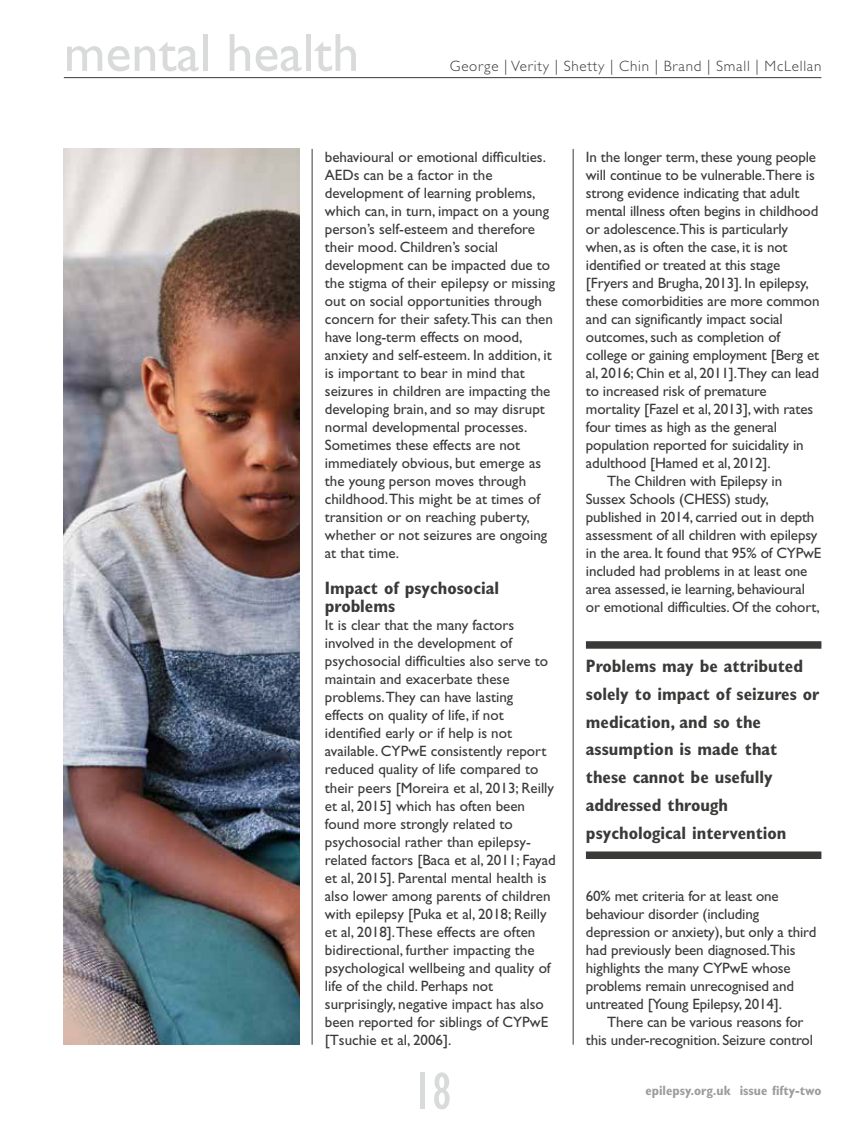
<style>
.page{position:relative;width:864px;height:1136px;background:#fff}
.page>*{position:absolute;margin:0;border:0;box-sizing:border-box;transform-origin:0 0}
.t1{font:54px "Gill Sans Std";color:#d9dada}
.t2{font:condensed 54px "Gill Sans Std";color:#d9dada}
.t3{font:700 condensed 18px/27.8px "Gill Sans Std";color:#3a3a39}
.t4{font:15px/18px "Gill Sans Std";color:#3a3a39}
.t5{font:300 15px "Gill Sans Std";letter-spacing:.05em;color:#3a3a39}
.t6{font:700 condensed 13.5px "Gill Sans Std";color:#9c9c9d}
</style>
<div class="page">
<hr style="left:572px;top:149px;width:1px;height:895px;background:#3a3a39">
<hr style="left:311px;top:149px;width:1px;height:895px;background:#3a3a39">
<hr style="left:64px;top:77px;width:757px;height:1px;background:#3a3a39">
<img style="left:64px;top:149px;width:235px;height:895px">
<div style="left:585px;top:641px;width:236px;height:7px;background:#3a3a39"></div>
<div style="left:585px;top:851px;width:236px;height:7px;background:#3a3a39"></div>
<h1 class="t1" style="left:64px;top:22px;width:297px">mental health</h1>
<p class="t5" style="left:449px;top:58px;width:373px">George | Verity | Shetty | Chin | Brand | Small | McLellan</p>
<p class="t4" style="left:325px;top:148px;width:232px">behavioural or emotional difficulties.<br>AEDs can be a factor in the development of learning problems, which can, in turn, impact on a young person’s self-esteem and therefore their mood. Children’s social development can be impacted due to the stigma of their epilepsy or missing out on social opportunities through concern for their safety.This can then have long-term effects on mood, anxiety and self-esteem. In addition, it is important to bear in mind that seizures in children are impacting the developing brain, and so may disrupt normal developmental processes.<br>Sometimes these effects are not immediately obvious, but emerge as the young person moves through childhood.This might be at times of transition or on reaching puberty, whether or not seizures are ongoing at that time.</p>
<p class="t3" style="left:325px;top:579px;width:176px;line-height:18px">Impact of psychosocial problems</p>
<p class="t4" style="left:325px;top:616px;width:232px">It is clear that the many factors involved in the development of psychosocial difficulties also serve to maintain and exacerbate these problems.They can have lasting effects on quality of life, if not identified early or if help is not available. CYPwE consistently report reduced quality of life compared to their peers [Moreira et al, 2013; Reilly et al, 2015] which has often been found more strongly related to psychosocial rather than epilepsy&shy;related factors [Baca et al, 2011; Fayad et al, 2015]. Parental mental health is also lower among parents of children with epilepsy [Puka et al, 2018; Reilly et al, 2018].These effects are often bidirectional, further impacting the psychological wellbeing and quality of life of the child. Perhaps not surprisingly, negative impact has also been reported for siblings of CYPwE [Tsuchie et al, 2006].</p>
<h1 class="t2" style="left:412px;top:1061px;width:41px">18</h1>
<p class="t4" style="left:585px;top:148px;width:231px">In the longer term, these young people</p>
<p class="t4" style="left:585px;top:166px;width:230px">will continue to be vulnerable.There is</p>
<p class="t4" style="left:585px;top:184px;width:215px">strong evidence indicating that adult</p>
<p class="t4" style="left:585px;top:202px;width:234px">mental illness often begins in childhood</p>
<p class="t4" style="left:585px;top:220px;width:203px">or adolescence.This is particularly</p>
<p class="t4" style="left:585px;top:238px;width:203px">when, as is often the case, it is not</p>
<p class="t4" style="left:585px;top:256px;width:196px">identified or treated at this stage</p>
<p class="t4" style="left:585px;top:274px;width:224px">[Fryers and Brugha, 2013]. In epilepsy,</p>
<p class="t4" style="left:585px;top:292px;width:235px">these comorbidities are more common</p>
<p class="t4" style="left:585px;top:310px;width:198px">and can significantly impact social</p>
<p class="t4" style="left:585px;top:328px;width:196px">outcomes, such as completion of</p>
<p class="t4" style="left:585px;top:346px;width:234px">college or gaining employment [Berg et</p>
<p class="t4" style="left:585px;top:364px;width:235px">al, 2016; Chin et al, 2011].They can lead</p>
<p class="t4" style="left:585px;top:382px;width:182px">to increased risk of premature</p>
<p class="t4" style="left:585px;top:400px;width:229px">mortality [Fazel et al, 2013], with rates</p>
<p class="t4" style="left:585px;top:418px;width:192px">four times as high as the general</p>
<p class="t4" style="left:585px;top:436px;width:219px">population reported for suicidality in</p>
<p class="t4" style="left:585px;top:454px;width:186px">adulthood [Hamed et al, 2012].</p>
<p class="t4" style="left:607px;top:472px;width:176px">The Children with Epilepsy in</p>
<p class="t4" style="left:585px;top:490px;width:184px">Sussex Schools (CHESS) study,</p>
<p class="t4" style="left:585px;top:508px;width:230px">published in 2014, carried out in depth</p>
<p class="t4" style="left:585px;top:526px;width:233px">assessment of all children with epilepsy</p>
<p class="t4" style="left:585px;top:544px;width:237px">in the area. It found that 95% of CYPwE</p>
<p class="t4" style="left:585px;top:562px;width:223px">included had problems in at least one</p>
<p class="t4" style="left:585px;top:580px;width:221px">area assessed, ie learning, behavioural</p>
<p class="t4" style="left:585px;top:598px;width:235px">or emotional difficulties. Of the cohort,</p>
<p class="t3" style="left:585px;top:652px;width:235px">Problems may be attributed solely to impact of seizures or medication, and so the assumption is made that these cannot be usefully addressed through psychological intervention</p>
<p class="t4" style="left:585px;top:886px;width:232px">60% met criteria for at least one behaviour disorder (including depression or anxiety), but only a third had previously been diagnosed.This highlights the many CYPwE whose problems remain unrecognised and untreated [Young Epilepsy, 2014].</p>
<p class="t4" style="left:585px;top:1012px;width:228px;text-indent:21px">There can be various reasons for this under-recognition. Seizure control</p>
<p class="t6" style="left:645px;top:1082px;width:177px">epilepsy.org.uk issue fifty-two</p>
</div>
